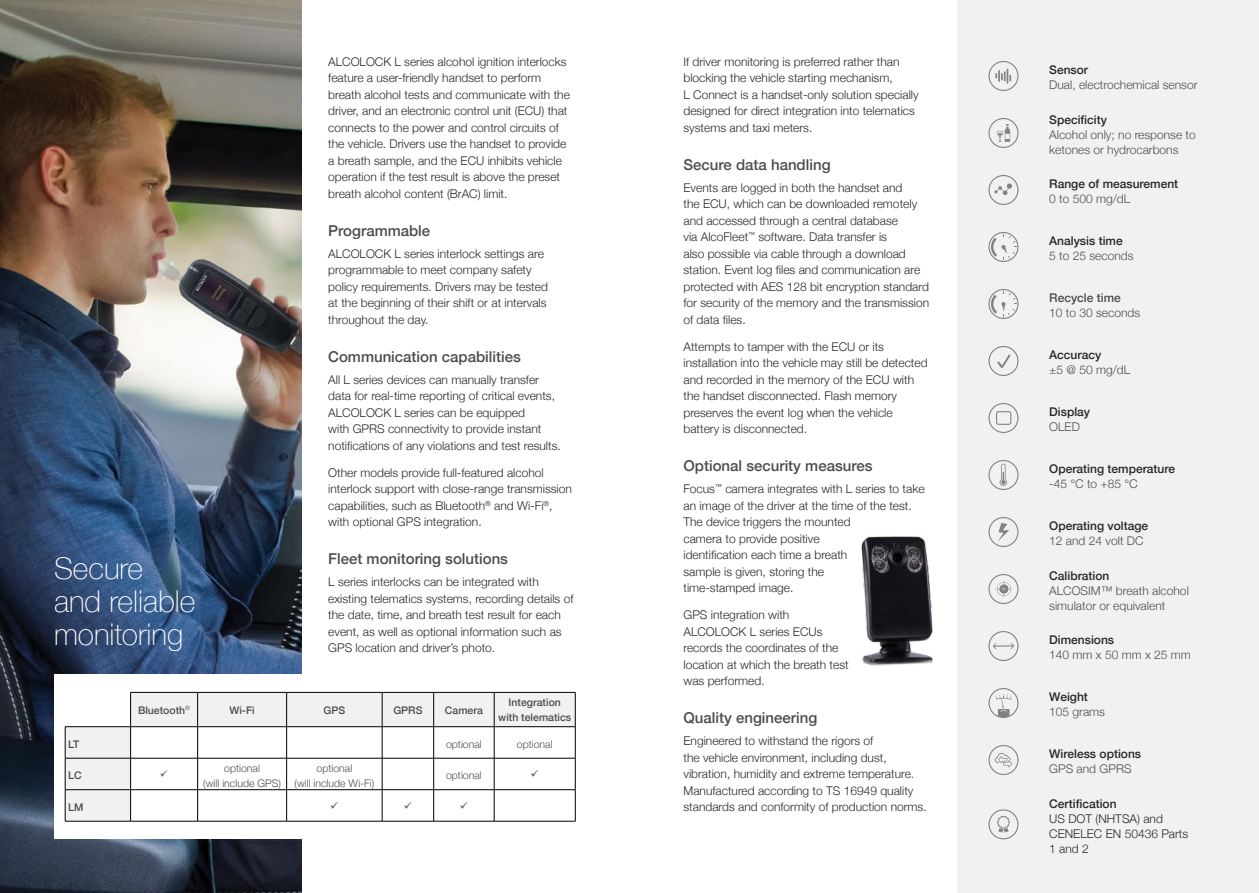
<style>
.page{position:relative;width:1259px;height:893px;background:#fff}
.page>*{position:absolute;margin:0;border:0;box-sizing:border-box;transform-origin:0 0}
.t1{font:100 30px/33px "Helvetica Neue";color:#fff}
.t2{font:500 15px "Helvetica Neue";color:#4d4d4f}
.t3{font:300 12px/16.5px "Helvetica Neue";color:#292829}
.t4{font:300 12px/15px "Helvetica Neue";color:#4d4d4f}
.t5{font:500 12px "Helvetica Neue";color:#292829}
.t6{font:500 12px "Helvetica Neue";color:#4d4d4f}
.t7{font:300 10.5px/15px "Helvetica Neue";color:#4d4d4f;text-align:center}
.t8{font:500 10.5px/15px "Helvetica Neue";color:#4d4d4f;text-align:center}
</style>
<div class="page">
<img style="left:0;top:0;width:301px;height:893px">
<div style="left:54px;top:675px;width:530px;height:164px;background:#fff"></div>
<div style="left:957px;top:0;width:302px;height:893px;background:#f1f1f2"></div>
<img style="left:861px;top:536px;width:72px;height:130px">
<svg style="left:988px;top:61px;width:30px;height:30px"></svg>
<svg style="left:988px;top:118px;width:30px;height:30px"></svg>
<svg style="left:988px;top:175px;width:30px;height:30px"></svg>
<svg style="left:988px;top:232px;width:30px;height:30px"></svg>
<svg style="left:988px;top:289px;width:30px;height:30px"></svg>
<svg style="left:988px;top:346px;width:30px;height:30px"></svg>
<svg style="left:988px;top:403px;width:30px;height:30px"></svg>
<svg style="left:988px;top:460px;width:30px;height:30px"></svg>
<svg style="left:988px;top:517px;width:30px;height:30px"></svg>
<svg style="left:988px;top:574px;width:30px;height:30px"></svg>
<svg style="left:988px;top:631px;width:30px;height:30px"></svg>
<svg style="left:988px;top:688px;width:30px;height:30px"></svg>
<svg style="left:988px;top:745px;width:30px;height:30px"></svg>
<svg style="left:988px;top:809px;width:30px;height:30px"></svg>
<svg style="left:66px;top:693px;width:509px;height:128px;fill:#f1f1f2"></svg>
<hr style="left:130px;top:692px;width:68px;height:1px;background:#000">
<hr style="left:130px;top:693px;width:1px;height:33px;background:#000">
<hr style="left:198px;top:692px;width:89px;height:1px;background:#000">
<hr style="left:197px;top:693px;width:1px;height:33px;background:#000">
<hr style="left:287px;top:692px;width:95px;height:1px;background:#000">
<hr style="left:286px;top:693px;width:1px;height:33px;background:#000">
<hr style="left:382px;top:692px;width:52px;height:1px;background:#000">
<hr style="left:382px;top:693px;width:1px;height:33px;background:#000">
<hr style="left:434px;top:692px;width:60px;height:1px;background:#000">
<hr style="left:433px;top:693px;width:1px;height:33px;background:#000">
<hr style="left:494px;top:692px;width:81px;height:1px;background:#000">
<hr style="left:494px;top:693px;width:1px;height:33px;background:#000">
<hr style="left:575px;top:693px;width:1px;height:33px;background:#000">
<hr style="left:65px;top:726px;width:66px;height:1px;background:#000">
<hr style="left:65px;top:727px;width:1px;height:31px;background:#000">
<hr style="left:131px;top:726px;width:67px;height:1px;background:#000">
<hr style="left:130px;top:727px;width:1px;height:31px;background:#000">
<hr style="left:198px;top:726px;width:89px;height:1px;background:#000">
<hr style="left:287px;top:726px;width:95px;height:1px;background:#000">
<hr style="left:382px;top:726px;width:52px;height:1px;background:#000">
<hr style="left:434px;top:726px;width:60px;height:1px;background:#000">
<hr style="left:494px;top:726px;width:81px;height:1px;background:#000">
<hr style="left:575px;top:727px;width:1px;height:31px;background:#000">
<hr style="left:65px;top:758px;width:66px;height:1px;background:#000">
<hr style="left:65px;top:758px;width:1px;height:31px;background:#000">
<hr style="left:130px;top:758px;width:1px;height:31px;background:#000">
<hr style="left:575px;top:758px;width:1px;height:31px;background:#000">
<hr style="left:65px;top:789px;width:66px;height:1px;background:#000">
<hr style="left:65px;top:790px;width:1px;height:31px;background:#000">
<hr style="left:130px;top:790px;width:1px;height:31px;background:#000">
<hr style="left:575px;top:790px;width:1px;height:31px;background:#000">
<hr style="left:65px;top:821px;width:66px;height:1px;background:#000">
<hr style="left:131px;top:821px;width:67px;height:1px;background:#000">
<hr style="left:198px;top:821px;width:89px;height:1px;background:#000">
<hr style="left:287px;top:821px;width:95px;height:1px;background:#000">
<hr style="left:382px;top:821px;width:52px;height:1px;background:#000">
<hr style="left:434px;top:821px;width:60px;height:1px;background:#000">
<hr style="left:494px;top:821px;width:81px;height:1px;background:#000">
<svg style="left:131px;top:727px;width:444px;height:94px"></svg>
<h1 class="t1" style="left:54px;top:551px;width:143px">Secure and reliable monitoring</h1>
<p class="t3" style="left:328px;top:52px;width:243px">ALCOLOCK L series alcohol ignition interlocks feature a user-friendly handset to perform breath alcohol tests and communicate with the driver, and an electronic control unit (ECU) that connects to the power and control circuits of the vehicle. Drivers use the handset to provide a breath sample, and the ECU inhibits vehicle operation if the test result is above the preset breath alcohol content (BrAC) limit.</p>
<p class="t2" style="left:328px;top:218px;width:103px">Programmable</p>
<p class="t3" style="left:328px;top:244px;width:221px">ALCOLOCK L series interlock settings are programmable to meet company safety policy requirements. Drivers may be tested at the beginning of their shift or at intervals throughout the day.</p>
<p class="t2" style="left:328px;top:344px;width:194px">Communication capabilities</p>
<p class="t3" style="left:328px;top:370px;width:234px">All L series devices can manually transfer data for real-time reporting of critical events, ALCOLOCK L series can be equipped<br>with GPRS connectivity to provide instant notifications of any violations and test results.</p>
<p class="t3" style="left:328px;top:463px;width:245px">Other models provide full-featured alcohol interlock support with close-range transmission capabilities, such as Bluetooth<sup>®</sup> and Wi-Fi<sup>®</sup>, with optional GPS integration.</p>
<p class="t2" style="left:328px;top:547px;width:181px">Fleet monitoring solutions</p>
<p class="t3" style="left:328px;top:573px;width:247px">L series interlocks can be integrated with existing telematics systems, recording details of the date, time, and breath test result for each event, as well as optional information such as GPS location and driver’s photo.</p>
<p class="t8" style="left:138px;top:702px;width:54px">Bluetooth<sup>®</sup></p>
<p class="t8" style="left:229px;top:702px;width:27px">Wi-Fi</p>
<p class="t8" style="left:323px;top:702px;width:23px">GPS</p>
<p class="t8" style="left:393px;top:702px;width:31px">GPRS</p>
<p class="t8" style="left:445px;top:702px;width:39px">Camera</p>
<p class="t8" style="left:498px;top:694px;width:75px">Integration with telematics</p>
<p class="t8" style="left:68px;top:735px;width:13px">LT</p>
<p class="t7" style="left:446px;top:735px;width:37px">optional</p>
<p class="t7" style="left:517px;top:735px;width:37px">optional</p>
<p class="t8" style="left:68px;top:767px;width:15px">LC</p>
<p class="t7" style="left:203px;top:759px;width:79px">optional<br>(will include GPS)</p>
<p class="t7" style="left:294px;top:759px;width:81px">optional<br>(will include Wi-Fi)</p>
<p class="t7" style="left:446px;top:767px;width:37px">optional</p>
<p class="t8" style="left:68px;top:798px;width:17px">LM</p>
<p class="t3" style="left:683px;top:52px;width:237px">If driver monitoring is preferred rather than blocking the vehicle starting mechanism,<br>L Connect is a handset-only solution specially designed for direct integration into telematics systems and taxi meters.</p>
<p class="t2" style="left:683px;top:152px;width:148px">Secure data handling</p>
<p class="t3" style="left:683px;top:178px;width:247px">Events are logged in both the handset and<br>the ECU, which can be downloaded remotely and accessed through a central database<br>via AlcoFleet<sup>™</sup> software. Data transfer is<br>also possible via cable through a download station. Event log files and communication are protected with AES 128 bit encryption standard for security of the memory and the transmission of data files.</p>
<p class="t3" style="left:683px;top:337px;width:246px">Attempts to tamper with the ECU or its installation into the vehicle may still be detected and recorded in the memory of the ECU with the handset disconnected. Flash memory preserves the event log when the vehicle battery is disconnected.</p>
<p class="t2" style="left:683px;top:454px;width:190px">Optional security measures</p>
<p class="t3" style="left:683px;top:480px;width:242px">Focus<sup>™</sup> camera integrates with L series to take an image of the driver at the time of the test.<br>The device triggers the mounted<br>camera to provide positive<br>identification each time a breath<br>sample is given, storing the<br>time‑stamped image.</p>
<p class="t3" style="left:683px;top:606px;width:167px">GPS integration with<br>ALCOLOCK L series ECUs records the coordinates of the location at which the breath test was performed.</p>
<p class="t2" style="left:683px;top:706px;width:135px">Quality engineering</p>
<p class="t3" style="left:683px;top:732px;width:245px">Engineered to withstand the rigors of<br>the vehicle environment, including dust, vibration, humidity and extreme temperature.<br>Manufactured according to TS 16949 quality standards and conformity of production norms.</p>
<p class="t5" style="left:1049px;top:60px;width:40px">Sensor</p>
<p class="t4" style="left:1049px;top:77px;width:150px">Dual, electrochemical sensor</p>
<p class="t5" style="left:1049px;top:110px;width:59px">Specificity</p>
<p class="t4" style="left:1049px;top:126px;width:148px">Alcohol only; no response to ketones or hydrocarbons</p>
<p class="t5" style="left:1049px;top:174px;width:130px">Range of measurement</p>
<p class="t4" style="left:1049px;top:191px;width:82px">0 to 500 mg/dL</p>
<p class="t5" style="left:1049px;top:231px;width:75px">Analysis time</p>
<p class="t4" style="left:1049px;top:248px;width:86px">5 to 25 seconds</p>
<p class="t6" style="left:1049px;top:288px;width:73px">Recycle time</p>
<p class="t4" style="left:1049px;top:305px;width:92px">10 to 30 seconds</p>
<p class="t5" style="left:1049px;top:345px;width:54px">Accuracy</p>
<p class="t4" style="left:1049px;top:362px;width:82px">±5 @ 50 mg/dL</p>
<p class="t5" style="left:1049px;top:402px;width:42px">Display</p>
<p class="t4" style="left:1049px;top:419px;width:32px">OLED</p>
<p class="t5" style="left:1049px;top:459px;width:127px">Operating temperature</p>
<p class="t4" style="left:1049px;top:476px;width:90px">-45 ℃ to +85 ℃</p>
<p class="t5" style="left:1049px;top:516px;width:100px">Operating voltage</p>
<p class="t4" style="left:1049px;top:533px;width:96px">12 and 24 volt DC</p>
<p class="t5" style="left:1049px;top:566px;width:62px">Calibration</p>
<p class="t4" style="left:1049px;top:582px;width:141px">ALCOSIM™ breath alcohol simulator or equivalent</p>
<p class="t5" style="left:1049px;top:630px;width:66px">Dimensions</p>
<p class="t4" style="left:1049px;top:647px;width:143px">140 mm x 50 mm x 25 mm</p>
<p class="t5" style="left:1049px;top:687px;width:40px">Weight</p>
<p class="t4" style="left:1049px;top:704px;width:57px">105 grams</p>
<p class="t5" style="left:1049px;top:744px;width:93px">Wireless options</p>
<p class="t4" style="left:1049px;top:761px;width:84px">GPS and GPRS</p>
<p class="t5" style="left:1049px;top:794px;width:69px">Certification</p>
<p class="t3" style="left:1049px;top:810px;width:140px;line-height:15px">US DOT (NHTSA) and<br>CENELEC EN 50436 Parts<br>1 and 2</p>
</div>
